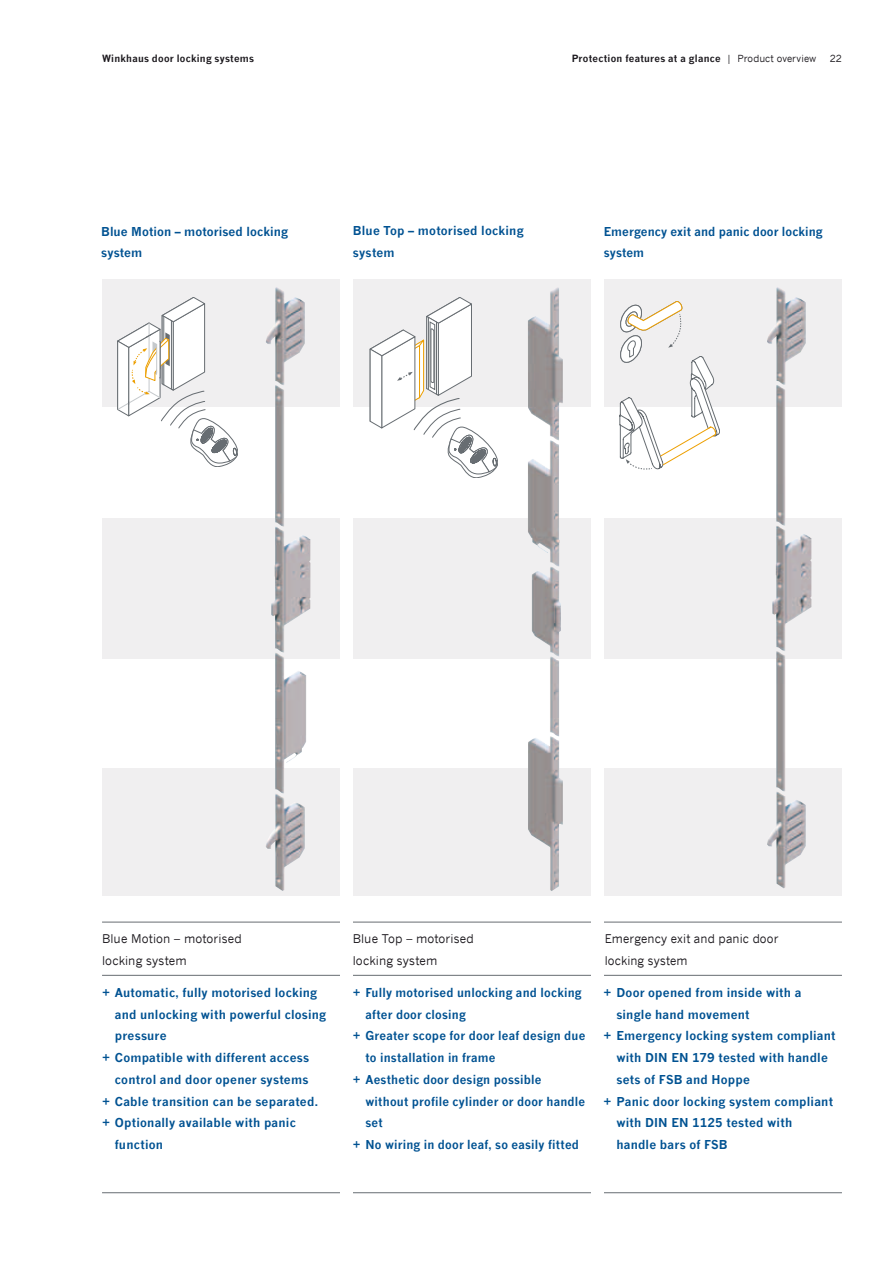
<style>
.page{position:relative;width:893px;height:1263px;background:#fff}
.page>*{position:absolute;margin:0;border:0;box-sizing:border-box;transform-origin:0 0}
.t1{font:700 12px/21.8px "News Gothic";letter-spacing:.015em;color:#005292}
.t2{font:12px/21.8px "News Gothic";letter-spacing:.01em;color:#1a171c}
.t3{font:700 9.75px "News Gothic";letter-spacing:.025em;color:#1a171c}
.t4{font:9.75px "News Gothic";color:#1a171c}
.s1{font-weight:400}
</style>
<div class="page">
<div style="left:102px;top:279px;width:740px;height:128px;background:#f0eff0"></div>
<div style="left:102px;top:768px;width:740px;height:127px;background:#f0eff0"></div>
<div style="left:102px;top:518px;width:740px;height:141px;background:#f0eff0"></div>
<hr style="left:102px;top:975px;width:740px;height:1px;background:#676d72">
<hr style="left:102px;top:922px;width:740px;height:1px;background:#676d72">
<hr style="left:102px;top:1192px;width:740px;height:1px;background:#676d72">
<div style="left:591px;top:275px;width:13px;height:938px;background:#fff"></div>
<div style="left:340px;top:275px;width:13px;height:938px;background:#fff"></div>
<img style="left:767px;top:287px;width:44px;height:601px">
<img style="left:528px;top:287px;width:35px;height:604px">
<img style="left:266px;top:287px;width:44px;height:604px">
<svg style="left:117px;top:297px;width:121px;height:170px"></svg>
<hr style="left:160px;top:341px;width:1px;height:37px;background:#676d72">
<svg style="left:370px;top:297px;width:128px;height:181px"></svg>
<svg style="left:619px;top:301px;width:101px;height:168px"></svg>
<p class="t3" style="left:102px;top:52px;width:153px">Winkhaus door locking systems</p>
<p class="t3" style="left:572px;top:52px;width:246px">Protection features at a glance <span class="s1">| Product overview</span></p>
<p class="t4" style="left:830px;top:52px;width:14px">22</p>
<p class="t1" style="left:101px;top:220px;width:188px">Blue Motion – motorised locking system</p>
<p class="t1" style="left:353px;top:220px;width:172px">Blue Top – motorised locking system</p>
<p class="t1" style="left:604px;top:220px;width:220px">Emergency exit and panic door locking system</p>
<p class="t2" style="left:102px;top:928px;width:141px">Blue Motion – motorised locking system</p>
<p class="t1" style="left:102px;top:981px;width:217px">+ Automatic, fully motorised locking</p>
<p class="t1" style="left:115px;top:1003px;width:213px">and unlocking with powerful closing</p>
<p class="t1" style="left:115px;top:1025px;width:53px">pressure</p>
<p class="t1" style="left:102px;top:1046px;width:209px">+ Compatible with different access</p>
<p class="t1" style="left:115px;top:1068px;width:195px">control and door opener systems</p>
<p class="t1" style="left:102px;top:1090px;width:217px">+ Cable transition can be separated.</p>
<p class="t1" style="left:102px;top:1112px;width:195px">+ Optionally available with panic</p>
<p class="t1" style="left:115px;top:1133px;width:50px">function</p>
<p class="t2" style="left:353px;top:928px;width:123px">Blue Top – motorised locking system</p>
<p class="t1" style="left:353px;top:981px;width:230px">+ Fully motorised unlocking and locking</p>
<p class="t1" style="left:365px;top:1003px;width:102px">after door closing</p>
<p class="t1" style="left:353px;top:1025px;width:234px">+ Greater scope for door leaf design due</p>
<p class="t1" style="left:365px;top:1046px;width:132px">to installation in frame</p>
<p class="t1" style="left:353px;top:1068px;width:190px">+ Aesthetic door design possible</p>
<p class="t1" style="left:365px;top:1090px;width:221px">without profile cylinder or door handle</p>
<p class="t1" style="left:365px;top:1112px;width:19px">set</p>
<p class="t1" style="left:353px;top:1133px;width:228px">+ No wiring in door leaf, so easily fitted</p>
<p class="t2" style="left:605px;top:928px;width:175px">Emergency exit and panic door locking system</p>
<p class="t1" style="left:604px;top:981px;width:199px">+ Door opened from inside with a</p>
<p class="t1" style="left:616px;top:1003px;width:135px">single hand movement</p>
<p class="t1" style="left:604px;top:1025px;width:233px">+ Emergency locking system compliant</p>
<p class="t1" style="left:616px;top:1046px;width:213px">with DIN EN 179 tested with handle</p>
<p class="t1" style="left:616px;top:1068px;width:135px">sets of FSB and Hoppe</p>
<p class="t1" style="left:604px;top:1090px;width:231px">+ Panic door locking system compliant</p>
<p class="t1" style="left:616px;top:1112px;width:177px">with DIN EN 1125 tested with</p>
<p class="t1" style="left:616px;top:1133px;width:113px">handle bars of FSB</p>
</div>
